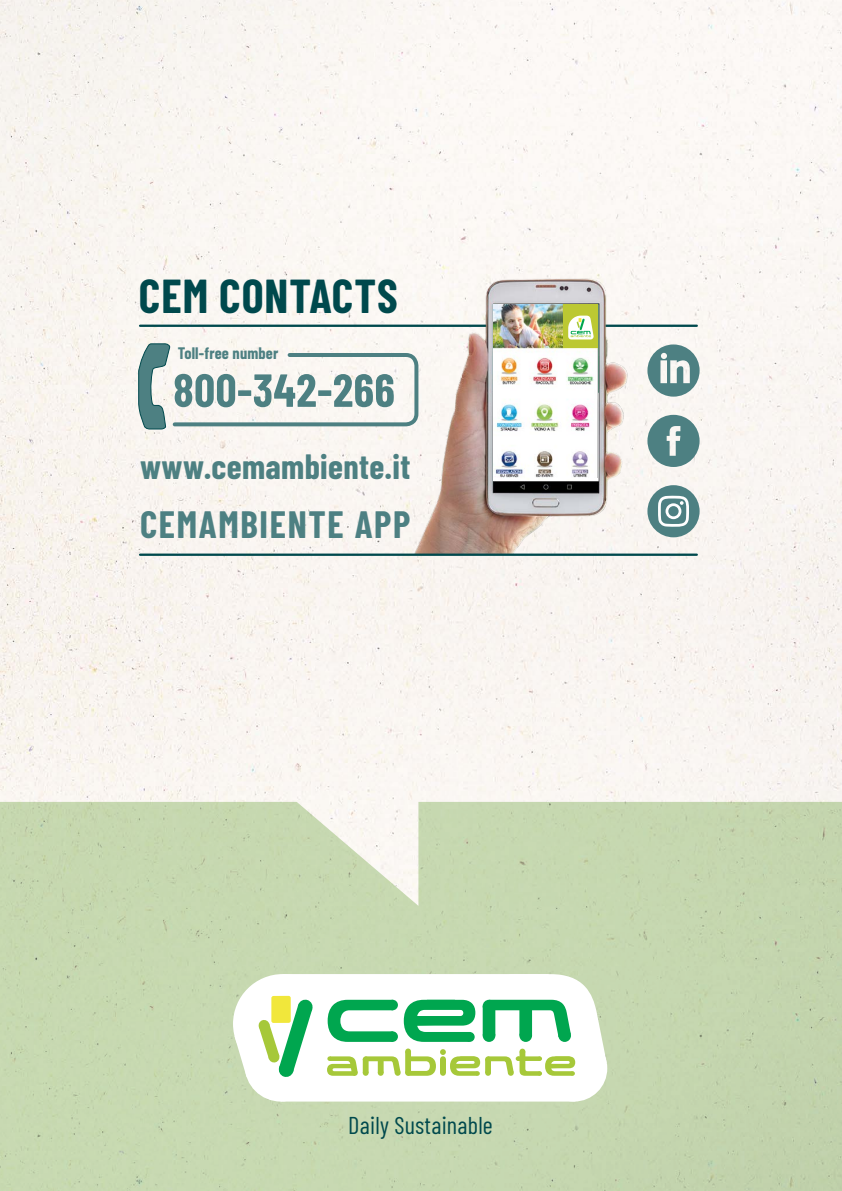
<style>
.page{position:relative;width:842px;height:1191px;background:#fff}
.page>*{position:absolute;margin:0;border:0;box-sizing:border-box;transform-origin:0 0}
.t1{font:700 46.4px "Barlow Condensed";letter-spacing:.02em;color:#00494d}
.t2{font:700 37.2px "Barlow Condensed";letter-spacing:.045em;color:#4d8082}
.t3{font:700 34.2px "Barlow Condensed";letter-spacing:.01em;color:#4d8082}
.t4{font:24.4px "Barlow Condensed";letter-spacing:.01em;color:#00494d}
.t5{font:700 16.2px "Barlow Condensed";letter-spacing:.01em;color:#4d8082}
</style>
<div class="page">
<div style="left:0;top:0;width:842px;height:802px;background:#faf6f2"></div>
<div style="left:0;top:802px;width:842px;height:389px;background:#c6d8b0"></div>
<svg style="left:235px;top:974px;width:372px;height:127px"></svg>
<hr style="left:140px;top:324px;width:557px;height:3px;background:#00494d">
<svg style="left:647px;top:415px;width:53px;height:52px"></svg>
<div style="left:647px;top:485px;width:53px;height:52px;background:#4d8082;border-radius:50%"></div>
<svg style="left:658px;top:495px;width:31px;height:32px"></svg>
<svg style="left:647px;top:344px;width:53px;height:52px"></svg>
<img style="left:405px;top:273px;width:226px;height:280px">
<img style="left:493px;top:304px;width:105px;height:177px">
<div style="left:563px;top:304px;width:35px;height:44px;background:#bcc832"></div>
<svg style="left:493px;top:304px;width:13px;height:5px"></svg>
<svg style="left:493px;top:478px;width:4px;height:3px"></svg>
<svg style="left:593px;top:478px;width:4px;height:3px"></svg>
<svg style="left:568px;top:315px;width:26px;height:24px"></svg>
<hr style="left:140px;top:553px;width:557px;height:3px;background:#00494d">
<svg style="left:138px;top:343px;width:282px;height:86px"></svg>
<h1 class="t1" style="left:139px;top:263px;width:260px">CEM CONTACTS</h1>
<p class="t5" style="left:178px;top:342px;width:102px">Toll-free number</p>
<p class="t3" style="left:140px;top:443px;width:272px">www.cemambiente.it</p>
<p class="t2" style="left:140px;top:498px;width:272px">CEMAMBIENTE APP</p>
<p class="t4" style="left:348px;top:1107px;width:146px">Daily Sustainable</p>
</div>
